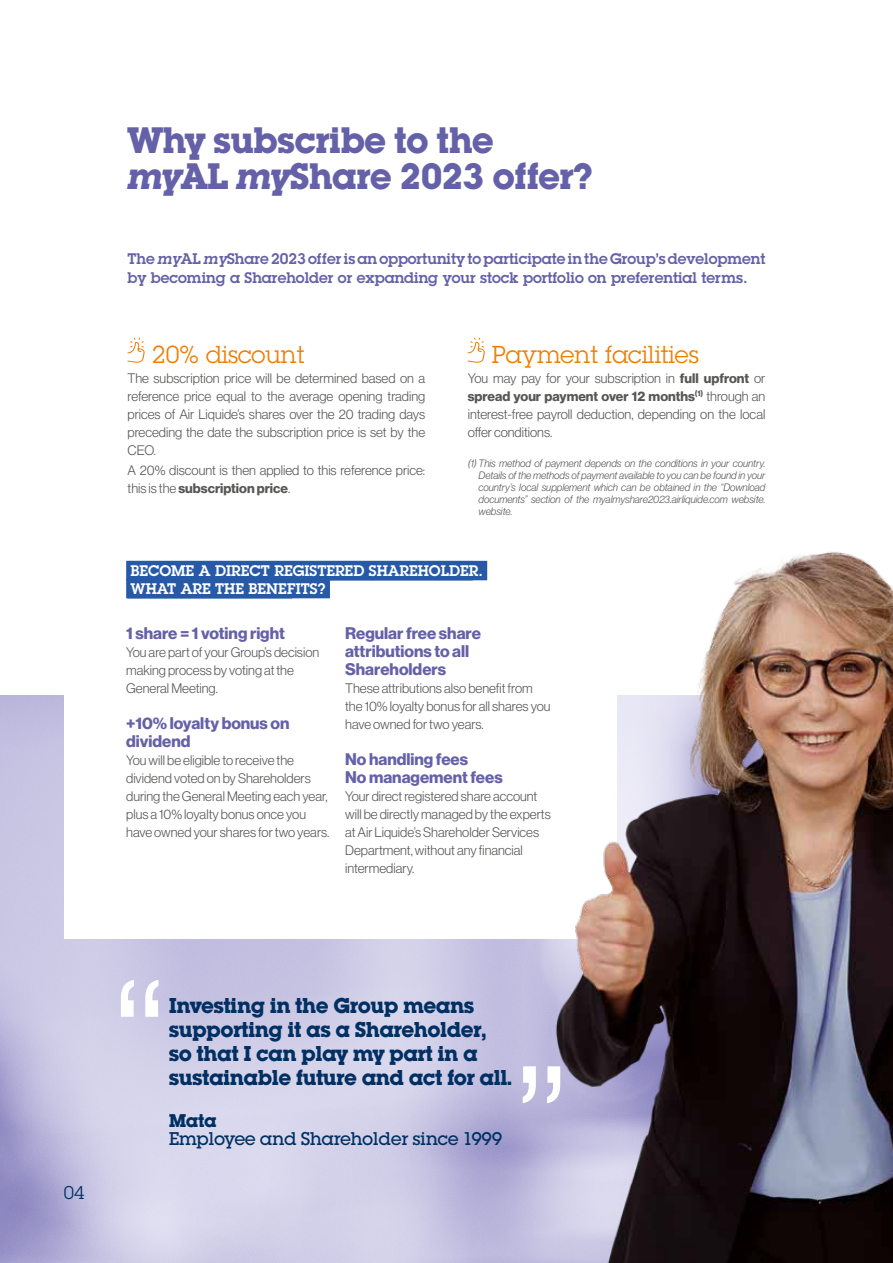
<style>
.page{position:relative;width:893px;height:1263px;background:#fff}
.page>*{position:absolute;margin:0;border:0;box-sizing:border-box;transform-origin:0 0}
.t1{font:700 36px/36px "Lubalin Graph Std";letter-spacing:-.025em;color:#6561a9}
.t2{font:24px "Lubalin Graph Std";color:#ef7d00}
.t3{font:700 21px/24px "Lubalin Graph Std";letter-spacing:-.025em;color:#003063}
.t4{font:500 18px "Lubalin Graph Std";letter-spacing:-.025em;color:#003063}
.t5{font:700 18px "Lubalin Graph Std";color:#003063}
.t6{font:18px "Lubalin Graph Std";color:#003063}
.t7{font:16.5px/18px "N Haas Grotesk DS Std 75 Bd";color:#6561a9}
.t8{font:600 15px/19.5px "Lubalin Graph Std";color:#6561a9}
.t9{font:600 15px/18px "Lubalin Graph Std";color:#fff}
.t10{font:13.5px/18px "N Haas Grotesk DS Std 45 Lt";color:#575756}
.t11{font:13.5px "N Haas Grotesk DS Std 75 Bd";color:#575756}
.t12{font:10.5px/12px "N Haas Grotesk DS Std 46 Lt It";color:#575756;text-align:justify}
.s1{font-style:italic}
.s2{font-family:"N Haas Grotesk DS Std 45 Lt"}
.s3{font-family:"N Haas Grotesk DS Std 75 Bd"}
</style>
<div class="page">
<img style="left:494px;top:551px;width:399px;height:712px">
<svg style="left:127px;top:337px;width:18px;height:26px"></svg>
<svg style="left:467px;top:337px;width:18px;height:26px"></svg>
<div style="left:126px;top:561px;width:361px;height:19px;background:#265aa6"></div>
<div style="left:126px;top:579px;width:204px;height:19px;background:#265aa6"></div>
<svg style="left:121px;top:980px;width:37px;height:37px"></svg>
<svg style="left:523px;top:1066px;width:37px;height:37px"></svg>
<h1 class="t1" style="left:128px;top:122px;width:467px">Why subscribe to the <span class="s1">my</span>AL <span class="s1">my</span>Share 2023 offer?</h1>
<p class="t8" style="left:128px;top:249px;width:639px">The <span class="s1">my</span>AL <span class="s1">my</span>Share 2023 offer is an opportunity to participate in the Group’s development by becoming a Shareholder or expanding your stock portfolio on preferential terms.</p>
<h2 class="t2" style="left:152px;top:339px;width:154px">20% discount</h2>
<p class="t10" style="left:128px;top:369px;width:299px;text-align:justify">The subscription price will be determined based on a reference price equal to the average opening trading prices of Air Liquide’s shares over the 20 trading days preceding the date the subscription price is set by the CEO.</p>
<p class="t10" style="left:128px;top:461px;width:299px">A 20% discount is then applied to this reference price:</p>
<p class="t11" style="left:128px;top:480px;width:164px"><span class="s2">this is the</span> subscription price<span class="s2">.</span></p>
<h2 class="t2" style="left:492px;top:339px;width:208px">Payment facilities</h2>
<p class="t10" style="left:468px;top:369px;width:299px">You may pay for your subscription in <span class="s3">full upfront</span> or</p>
<p class="t11" style="left:468px;top:388px;width:299px">spread your payment over 12 months<sup>(1)</sup> <span class="s2">through an</span></p>
<p class="t10" style="left:468px;top:405px;width:299px">interest-free payroll deduction, depending on the local offer conditions.</p>
<p class="t12" style="left:478px;top:457px;width:288px;text-indent:-11px">(1) This method of payment depends on the conditions in your country.<br>Details of the methods of payment available to you can be found in your country’s local supplement which can be obtained in the “Download documents” section of the myalmyshare2023.airliquide.com website. website.</p>
<p class="t9" style="left:130px;top:561px;width:354px">BECOME A DIRECT REGISTERED SHAREHOLDER.<br>WHAT ARE THE BENEFITS?</p>
<p class="t7" style="left:126px;top:624px;width:160px">1 share = 1 voting right</p>
<p class="t10" style="left:126px;top:643px;width:195px">You are part of your Group’s decision making process by voting at the<br>General Meeting.</p>
<p class="t7" style="left:126px;top:714px;width:165px">+10% loyalty bonus on dividend</p>
<p class="t10" style="left:126px;top:751px;width:205px">You will be eligible to receive the dividend voted on by Shareholders during the General Meeting each year, plus a 10% loyalty bonus once you have owned your shares for two years.</p>
<p class="t9" style="left:132px;top:562px;width:338px">DEVENIR ACTIONNAIRE AU NOMINATIF PUR.<br>QUELS AVANTAG S ?</p>
<p class="t7" style="left:345px;top:624px;width:137px">Regular free share attributions to all<br>Shareholders</p>
<p class="t10" style="left:345px;top:679px;width:207px">These attributions also benefit from the 10% loyalty bonus for all shares you have owned for two years.</p>
<p class="t7" style="left:345px;top:750px;width:159px">No handling fees<br>No management fees</p>
<p class="t10" style="left:345px;top:787px;width:207px">Your direct registered share account will be directly managed by the experts at Air Liquide’s Shareholder Services Department, without any financial intermediary.</p>
<h3 class="t6" style="left:64px;top:1181px;width:22px">04</h3>
<h3 class="t3" style="left:169px;top:993px;width:345px">Investing in the Group means supporting it as a Shareholder, so that I can play my part in a sustainable future and act for all.</h3>
<h3 class="t5" style="left:169px;top:1109px;width:50px">Mata</h3>
<h3 class="t4" style="left:169px;top:1127px;width:335px">Employee and Shareholder since 1999</h3>
</div>
